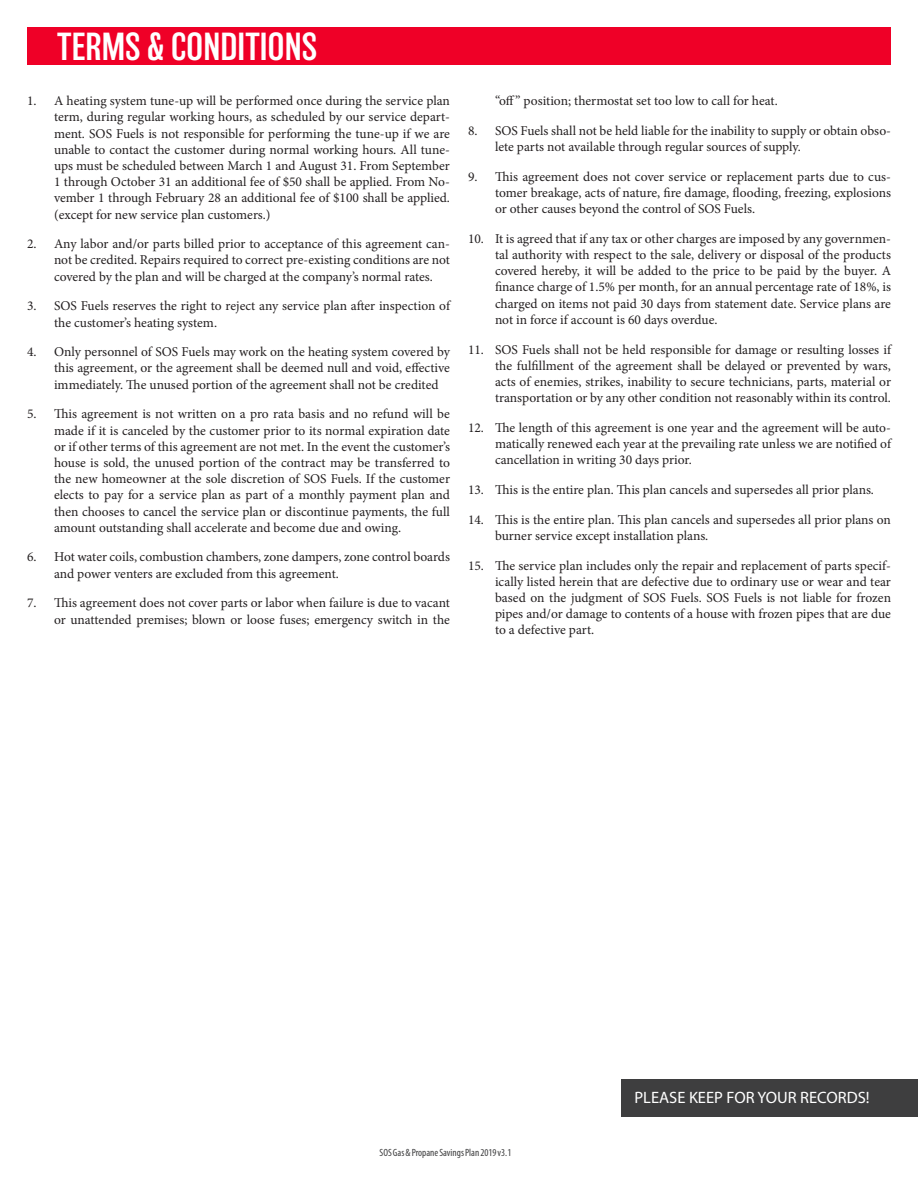
<style>
.page{position:relative;width:918px;height:1188px;background:#fff}
.page>*{position:absolute;margin:0;border:0;box-sizing:border-box;transform-origin:0 0}
.Title__Center__Align{font:300 36px "Balboa";color:#fff}
.t1{font:16.5px "Myriad Pro";color:#fff}
.t2{font:13.5px/16.2px "Minion Pro";letter-spacing:-.005em;color:#231f20;text-align:justify}
.Subtitle_3{font:condensed 10.5px "Myriad Pro";color:#3e3e3f}
</style>
<div class="page">
<div style="left:621px;top:1079px;width:297px;height:38px;background:#3e3e3f"></div>
<div style="left:27px;top:27px;width:864px;height:38px;background:#ef0027"></div>
<p class="Title__Center__Align" style="left:57px;top:28px;width:262px">TERMS &amp; CONDITIONS</p>
<p class="t2" style="left:54px;top:93px;width:398px;text-indent:-27px">1. A heating system tune-up will be performed once during the service plan term, during regular working hours, as scheduled by our service depart&shy;ment. SOS Fuels is not responsible for performing the tune-up if we are unable to contact the customer during normal working hours. All tune&shy;ups must be scheduled between March 1 and August 31. From September 1 through October 31 an additional fee of $50 shall be applied. From No&shy;vember 1 through February 28 an additional fee of $100 shall be applied. (except for new service plan customers.)</p>
<p class="t2" style="left:54px;top:236px;width:398px;text-indent:-27px">2. Any labor and/or parts billed prior to acceptance of this agreement can&shy;not be credited. Repairs required to correct pre-existing conditions are not covered by the plan and will be charged at the company’s normal rates.</p>
<p class="t2" style="left:54px;top:298px;width:398px;text-indent:-27px">3. SOS Fuels reserves the right to reject any service plan after inspection of the customer’s heating system.</p>
<p class="t2" style="left:54px;top:344px;width:398px;text-indent:-27px">4. Only personnel of SOS Fuels may work on the heating system covered by this agreement, or the agreement shall be deemed null and void, effective immediately. The unused portion of the agreement shall not be credited</p>
<p class="t2" style="left:54px;top:406px;width:398px;text-indent:-27px">5. This agreement is not written on a pro rata basis and no refund will be made if it is canceled by the customer prior to its normal expiration date or if other terms of this agreement are not met. In the event the customer’s house is sold, the unused portion of the contract may be transferred to the new homeowner at the sole discretion of SOS Fuels. If the customer elects to pay for a service plan as part of a monthly payment plan and then chooses to cancel the service plan or discontinue payments, the full amount outstanding shall accelerate and become due and owing.</p>
<p class="t2" style="left:54px;top:549px;width:397px;text-indent:-27px">6. Hot water coils, combustion chambers, zone dampers, zone control boards and power venters are excluded from this agreement.</p>
<p class="t2" style="left:27px;top:595px;width:424px;text-align:right">7. This agreement does not cover parts or labor when failure is due to vacant or unattended premises; blown or loose fuses; emergency switch in the</p>
<p class="t2" style="left:495px;top:93px;width:284px">“off” position; thermostat set too low to call for heat.</p>
<p class="t2" style="left:495px;top:123px;width:398px;text-indent:-27px">8. SOS Fuels shall not be held liable for the inability to supply or obtain obso&shy;lete parts not available through regular sources of supply.</p>
<p class="t2" style="left:495px;top:168px;width:398px;text-indent:-27px">9. This agreement does not cover service or replacement parts due to cus&shy;tomer breakage, acts of nature, fire damage, flooding, freezing, explosions or other causes beyond the control of SOS Fuels.</p>
<p class="t2" style="left:495px;top:231px;width:398px;text-indent:-27px">10. It is agreed that if any tax or other charges are imposed by any governmen&shy;tal authority with respect to the sale, delivery or disposal of the products covered hereby, it will be added to the price to be paid by the buyer. A finance charge of 1.5% per month, for an annual percentage rate of 18%, is charged on items not paid 30 days from statement date. Service plans are not in force if account is 60 days overdue.</p>
<p class="t2" style="left:495px;top:341px;width:398px;text-indent:-27px">11. SOS Fuels shall not be held responsible for damage or resulting losses if the fulfillment of the agreement shall be delayed or prevented by wars, acts of enemies, strikes, inability to secure technicians, parts, material or transportation or by any other condition not reasonably within its control.</p>
<p class="t2" style="left:495px;top:420px;width:398px;text-indent:-27px">12. The length of this agreement is one year and the agreement will be auto&shy;matically renewed each year at the prevailing rate unless we are notified of cancellation in writing 30 days prior.</p>
<p class="t2" style="left:468px;top:482px;width:408px">13. This is the entire plan. This plan cancels and supersedes all prior plans.</p>
<p class="t2" style="left:495px;top:511px;width:397px;text-indent:-27px">14. This is the entire plan. This plan cancels and supersedes all prior plans on burner service except installation plans.</p>
<p class="t2" style="left:495px;top:557px;width:398px;text-indent:-27px">15. The service plan includes only the repair and replacement of parts specif&shy;ically listed herein that are defective due to ordinary use or wear and tear based on the judgment of SOS Fuels. SOS Fuels is not liable for frozen pipes and/or damage to contents of a house with frozen pipes that are due to a defective part.</p>
<p class="t1" style="left:634px;top:1089px;width:237px">PLEASE KEEP FOR YOUR RECORDS!</p>
<p class="Subtitle_3" style="left:380px;top:1147px;width:133px">SOS Gas &amp; Propane Savings Plan 2019 v3.1</p>
</div>
